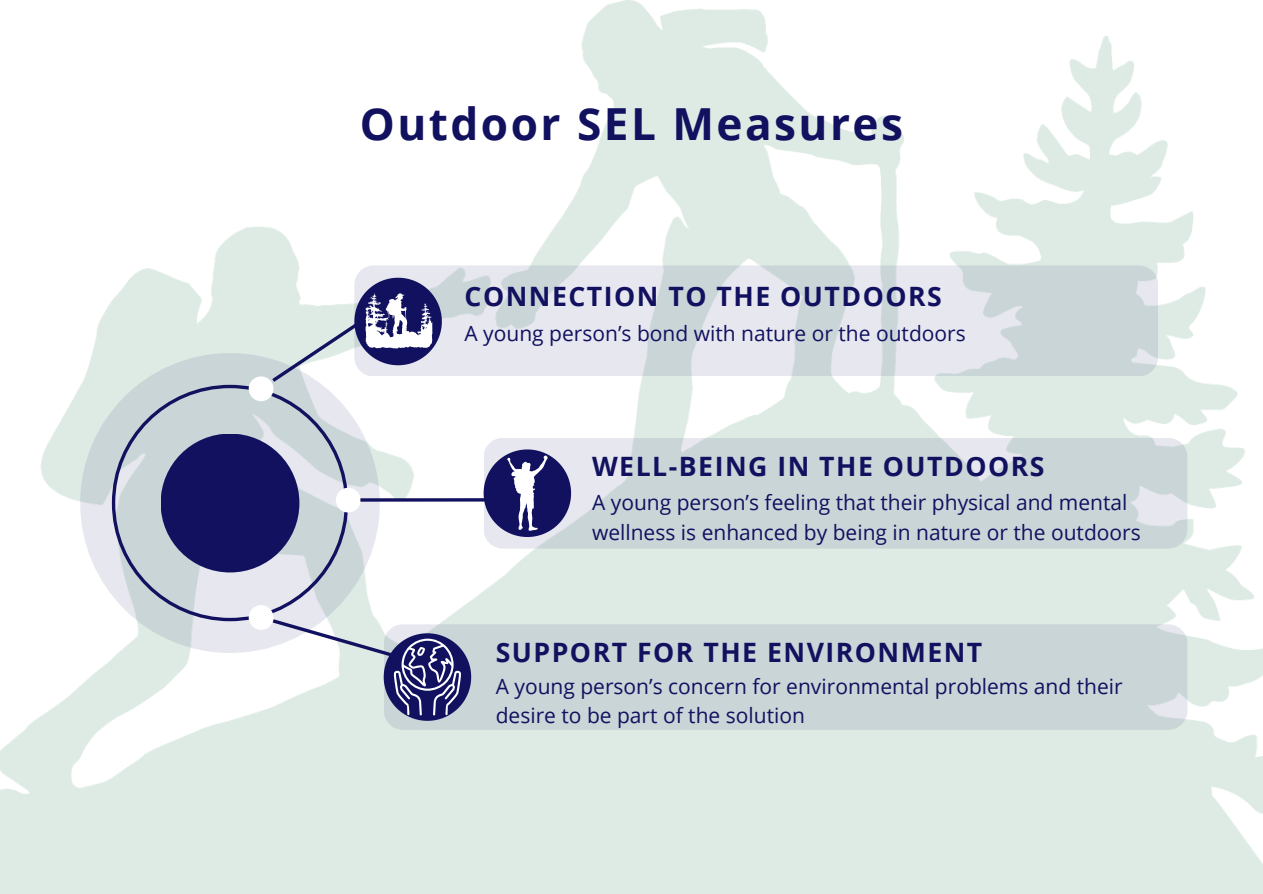
<style>
.page{position:relative;width:1263px;height:894px;background:#fff}
.page>*{position:absolute;margin:0;border:0;box-sizing:border-box;transform-origin:0 0}
.t1{font:700 44.1px "Open Sans";letter-spacing:.055em;color:#111160}
.t2{font:700 26.7px "Open Sans";letter-spacing:.055em;color:#111160}
.t3{font:21px/29.2px "Open Sans";color:#111160}
</style>
<div class="page">
<img style="left:0;top:0;width:1263px;height:893px">
<svg style="left:80px;top:353px;width:300px;height:299px;background:#d5dce1"></svg>
<svg style="left:112px;top:384px;width:236px;height:237px;background:#c5ced6"></svg>
<div style="left:161px;top:433px;width:138px;height:139px;background:#111160;border-radius:50%"></div>
<svg style="left:336px;top:487px;width:25px;height:25px"></svg>
<hr style="left:360px;top:498px;width:186px;height:3px;background:#111160">
<svg style="left:354px;top:265px;width:804px;height:111px;background:#d9dfe4"></svg>
<div style="left:384px;top:624px;width:803px;height:105px;background:#c9d5d7;border-radius:19px"></div>
<svg style="left:484px;top:437px;width:703px;height:111px;background:#cdd7da"></svg>
<svg style="left:484px;top:449px;width:87px;height:88px;background:#5d5d92"></svg>
<svg style="left:249px;top:277px;width:193px;height:124px"></svg>
<svg style="left:249px;top:605px;width:222px;height:115px"></svg>
<h2 class="t1" style="left:360px;top:93px;width:545px">Outdoor SEL Measures</h2>
<h1 class="t2" style="left:465px;top:278px;width:479px">CONNECTION TO THE OUTDOORS</h1>
<p class="t3" style="left:465px;top:318px;width:503px">A young person’s bond with nature or the outdoors</p>
<p class="t2" style="left:592px;top:448px;width:454px">WELL-BEING IN THE OUTDOORS</p>
<p class="t3" style="left:592px;top:487px;width:550px">A young person’s feeling that their physical and mental wellness is enhanced by being in nature or the outdoors</p>
<p class="t2" style="left:496px;top:633px;width:488px">SUPPORT FOR THE ENVIRONMENT</p>
<p class="t3" style="left:496px;top:670px;width:629px">A young person’s concern for environmental problems and their desire to be part of the solution</p>
</div>
